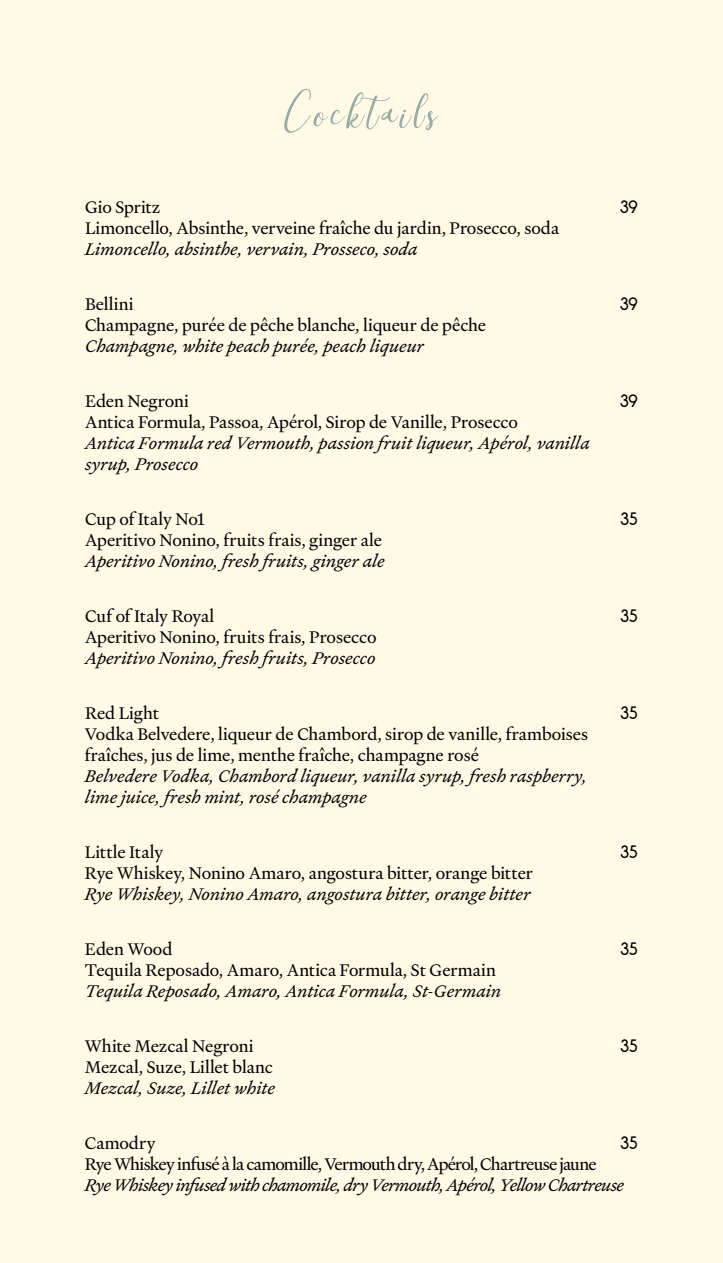
<style>
.page{position:relative;width:723px;height:1263px;background:#fff9e6}
.page>*{position:absolute;margin:0;border:0;box-sizing:border-box;transform-origin:0 0}
.t1{font:54px "Sweet November";letter-spacing:.07em;color:#98aba4}
.t2{font:18px/21px "Heldane Text";letter-spacing:-.005em;color:#000}
.t3{font:italic 18px/21px "Heldane Text";letter-spacing:-.005em;color:#000}
.t4{font:italic 18px "Heldane Text";letter-spacing:-.045em;color:#000}
.t5{font:18px "Heldane Text";letter-spacing:-.04em;color:#000}
.t6{font:18px "Saveur Sans";letter-spacing:-.005em;color:#000}
</style>
<div class="page">
<h1 class="t1" style="left:285px;top:81px;width:155px">Cocktails</h1>
<p class="t2" style="left:85px;top:196px;width:77px">Gio Spritz</p>
<p class="t6" style="left:620px;top:197px;width:20px">39</p>
<p class="t2" style="left:85px;top:217px;width:476px">Limoncello, Absinthe, verveine fraîche du jardin, Prosecco, soda</p>
<p class="t3" style="left:85px;top:239px;width:334px">Limoncello, absinthe, vervain, Prosseco, soda</p>
<p class="t2" style="left:85px;top:293px;width:50px">Bellini</p>
<p class="t6" style="left:620px;top:294px;width:20px">39</p>
<p class="t2" style="left:85px;top:314px;width:402px">Champagne, purée de pêche blanche, liqueur de pêche</p>
<p class="t3" style="left:85px;top:336px;width:341px">Champagne, white peach purée, peach liqueur</p>
<p class="t2" style="left:85px;top:390px;width:105px">Eden Negroni</p>
<p class="t6" style="left:620px;top:391px;width:20px">39</p>
<p class="t2" style="left:85px;top:411px;width:434px">Antica Formula, Passoa, Apérol, Sirop de Vanille, Prosecco</p>
<p class="t3" style="left:85px;top:433px;width:506px">Antica Formula red Vermouth, passion fruit liqueur, Apérol, vanilla syrup, Prosecco</p>
<p class="t2" style="left:85px;top:508px;width:121px">Cup of Italy No1</p>
<p class="t6" style="left:620px;top:509px;width:19px">35</p>
<p class="t2" style="left:85px;top:529px;width:298px">Aperitivo Nonino, fruits frais, ginger ale</p>
<p class="t3" style="left:85px;top:551px;width:301px">Aperitivo Nonino, fresh fruits, ginger ale</p>
<p class="t2" style="left:85px;top:605px;width:131px">Cuf of Italy Royal</p>
<p class="t6" style="left:620px;top:606px;width:19px">35</p>
<p class="t2" style="left:85px;top:626px;width:293px">Aperitivo Nonino, fruits frais, Prosecco</p>
<p class="t3" style="left:85px;top:648px;width:292px">Aperitivo Nonino, fresh fruits, Prosecco</p>
<p class="t2" style="left:85px;top:702px;width:76px">Red Light</p>
<p class="t6" style="left:620px;top:703px;width:19px">35</p>
<p class="t2" style="left:85px;top:723px;width:505px">Vodka Belvedere, liqueur de Chambord, sirop de vanille, framboises fraîches, jus de lime, menthe fraîche, champagne rosé</p>
<p class="t3" style="left:85px;top:766px;width:504px">Belvedere Vodka, Chambord liqueur, vanilla syrup, fresh raspberry, lime juice, fresh mint, rosé champagne</p>
<p class="t2" style="left:85px;top:841px;width:80px">Little Italy</p>
<p class="t6" style="left:620px;top:842px;width:19px">35</p>
<p class="t2" style="left:85px;top:862px;width:449px">Rye Whiskey, Nonino Amaro, angostura bitter, orange bitter</p>
<p class="t3" style="left:85px;top:884px;width:447px">Rye Whiskey, Nonino Amaro, angostura bitter, orange bitter</p>
<p class="t2" style="left:85px;top:938px;width:89px">Eden Wood</p>
<p class="t6" style="left:620px;top:939px;width:19px">35</p>
<p class="t2" style="left:85px;top:959px;width:413px">Tequila Reposado, Amaro, Antica Formula, St Germain</p>
<p class="t3" style="left:85px;top:981px;width:418px">Tequila Reposado, Amaro, Antica Formula, St-Germain</p>
<p class="t2" style="left:85px;top:1035px;width:170px">White Mezcal Negroni</p>
<p class="t6" style="left:620px;top:1036px;width:19px">35</p>
<p class="t2" style="left:85px;top:1056px;width:189px">Mezcal, Suze, Lillet blanc</p>
<p class="t3" style="left:85px;top:1078px;width:192px">Mezcal, Suze, Lillet white</p>
<p class="t2" style="left:85px;top:1132px;width:72px">Camodry</p>
<p class="t6" style="left:620px;top:1133px;width:19px">35</p>
<p class="t5" style="left:85px;top:1152px;width:513px">Rye Whiskey infusé à la camomille, Vermouth dry, Apérol, Chartreuse jaune</p>
<p class="t4" style="left:85px;top:1173px;width:540px">Rye Whiskey infused with chamomile, dry Vermouth, Apérol, Yellow Chartreuse</p>
</div>
